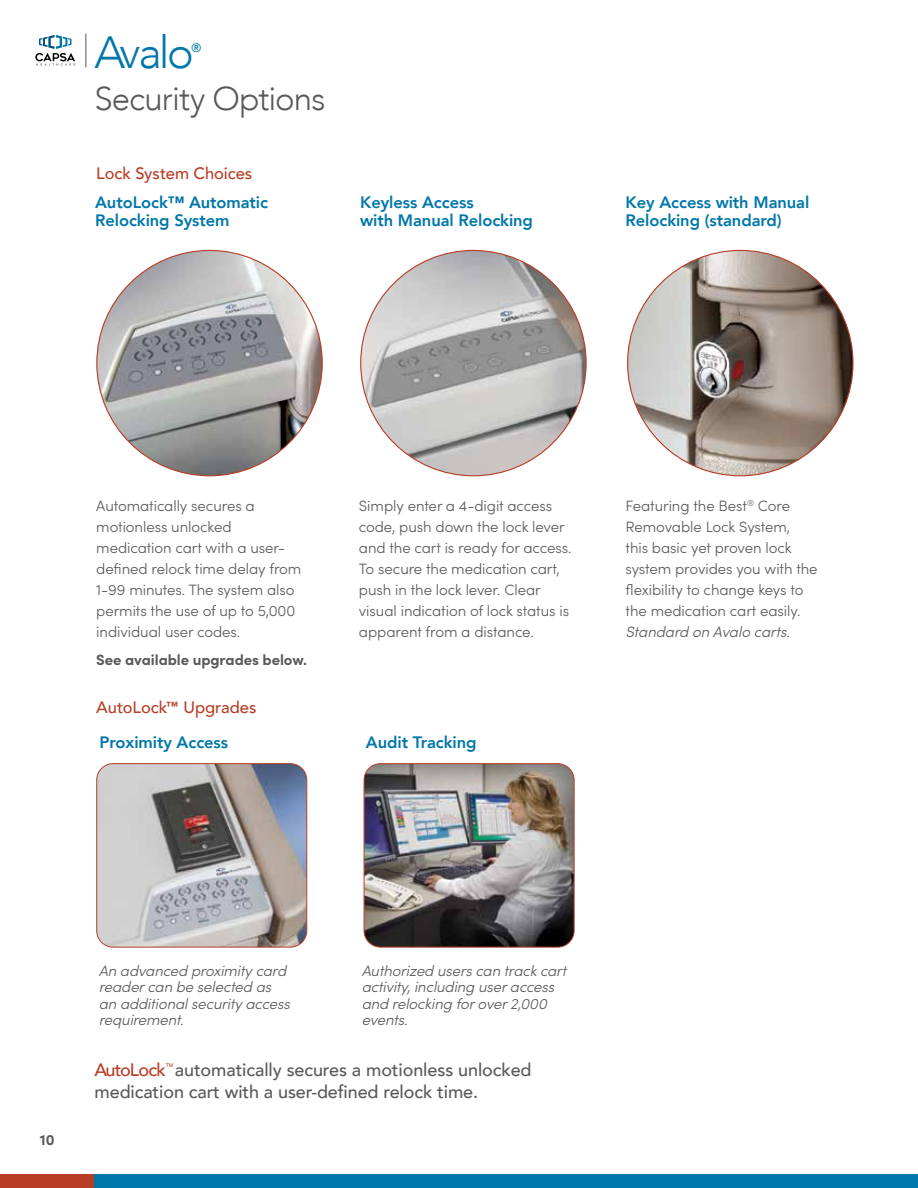
<style>
.page{position:relative;width:918px;height:1188px;background:#fff}
.page>*{position:absolute;margin:0;border:0;box-sizing:border-box;transform-origin:0 0}
.t1{font:300 45px "Avenir";letter-spacing:-.06em;color:#07a}
.t2{font:300 33px "Avenir";letter-spacing:-.03em;color:#58595b}
.t3{font:500 18px/22.5px "Avenir";letter-spacing:-.005em;color:#58595b}
.t4{font:500 18px "Avenir";letter-spacing:-.05em;color:#b83d26}
.t5{font:800 16.5px/18px "Avenir";letter-spacing:-.005em;color:#07a}
.t6{font:500 16.5px "Avenir";letter-spacing:-.005em;color:#b83d26}
.t7{font:300 15px/21px "Sofia Pro";letter-spacing:-.005em;color:#58595b}
.t8{font:italic 300 15px/16.5px "Sofia Pro";letter-spacing:-.01em;color:#58595b}
.t9{font:700 15px "Sofia Pro";letter-spacing:-.005em;color:#58595b}
.t10{font:500 12.3px "Avenir";color:#07a}
.t11{font:500 5.25px "Avenir";color:#b83d26}
</style>
<div class="page">
<div style="left:94px;top:1174px;width:824px;height:14px;background:#07a"></div>
<div style="left:0;top:1174px;width:94px;height:14px;background:#b83d26"></div>
<svg style="left:35px;top:35px;width:40px;height:31px"></svg>
<hr style="left:85px;top:33px;width:2px;height:34px;background:#8f9091">
<img style="left:98px;top:764px;width:209px;height:183px">
<div style="left:96px;top:763px;width:211px;height:185px;border:1px solid #b83d26;border-radius:16px"></div>
<img style="left:364px;top:764px;width:209px;height:183px">
<div style="left:364px;top:763px;width:211px;height:185px;border:1px solid #b83d26;border-radius:16px"></div>
<img style="left:97px;top:250px;width:225px;height:226px;border-radius:113px">
<img style="left:361px;top:250px;width:225px;height:226px;border-radius:113px">
<img style="left:628px;top:250px;width:225px;height:226px;border-radius:113px">
<h1 class="t1" style="left:94px;top:25px;width:101px">Avalo</h1>
<p class="t10" style="left:191px;top:37px;width:11px">®</p>
<h2 class="t2" style="left:94px;top:79px;width:232px">Security Options</h2>
<p class="t6" style="left:96px;top:159px;width:157px">Lock System Choices</p>
<p class="t5" style="left:95px;top:193px;width:174px">AutoLock™ Automatic<br>Relocking System</p>
<p class="t5" style="left:360px;top:193px;width:174px">Keyless Access<br>with Manual Relocking</p>
<p class="t5" style="left:626px;top:193px;width:185px">Key Access with Manual<br>Relocking (standard)</p>
<p class="t7" style="left:96px;top:495px;width:207px">Automatically secures a motionless unlocked medication cart with a user&shy;defined relock time delay from<br>1-99 minutes. The system also permits the use of up to 5,000 individual user codes.</p>
<p class="t9" style="left:96px;top:648px;width:212px">See available upgrades below.</p>
<p class="t6" style="left:96px;top:693px;width:162px">AutoLock<sup>™</sup> Upgrades</p>
<p class="t7" style="left:359px;top:495px;width:214px">Simply enter a 4-digit access code, push down the lock lever and the cart is ready for access.<br>To secure the medication cart, push in the lock lever. Clear visual indication of lock status is apparent from a distance.</p>
<p class="t7" style="left:626px;top:495px;width:194px">Featuring the Best<sup>®</sup> Core<br>Removable Lock System,<br>this basic yet proven lock system provides you with the flexibility to change keys to the medication cart easily.</p>
<p class="t8" style="left:626px;top:623px;width:166px">Standard on Avalo carts.</p>
<p class="t5" style="left:100px;top:733px;width:130px">Proximity Access</p>
<p class="t5" style="left:366px;top:733px;width:112px">Audit Tracking</p>
<p class="t9" style="left:40px;top:1128px;width:16px">10</p>
<p class="t8" style="left:99px;top:961px;width:193px">An advanced proximity card reader can be selected as an additional security access requirement.</p>
<p class="t8" style="left:362px;top:961px;width:206px">Authorized users can track cart activity, including user access and relocking for over 2,000 events.</p>
<p class="t4" style="left:94px;top:1054px;width:73px">AutoLock</p>
<p class="t11" style="left:166px;top:1060px;width:9px">TM</p>
<p class="t3" style="left:95px;top:1057px;width:439px;text-indent:80px">automatically secures a motionless unlocked medication cart with a user-defined relock time.</p>
</div>
